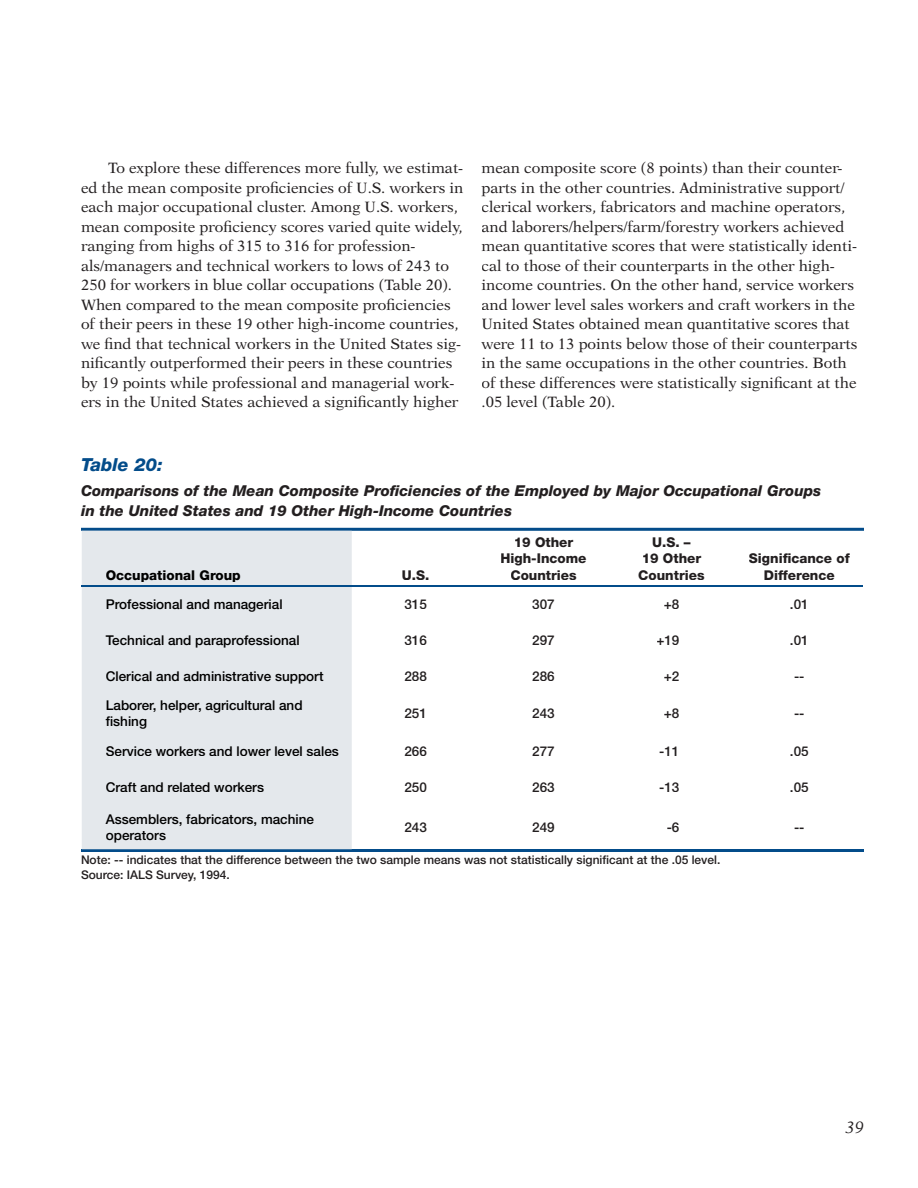
<style>
.page{position:relative;width:918px;height:1188px;background:#fff}
.page>*{position:absolute;margin:0;border:0;box-sizing:border-box;transform-origin:0 0}
.t1{font:italic 800 18px "Helvetica Neue";color:#034c8a}
.t2{font:italic 16.5px "New Aster";color:#231f20}
.t3{font:15px/19.5px "New Aster";color:#231f20}
.t4{font:italic 800 15px/19.5px "Helvetica Neue";color:#231f20}
.t5{font:500 13.5px/16.2px "Helvetica Neue";color:#000}
.t6{font:500 13.5px "Helvetica Neue";color:#231f20}
.t7{font:800 13.5px/16.2px "Helvetica Neue";color:#231f20;text-align:center}
.t8{font:800 13.5px "Helvetica Neue";color:#000}
.t9{font:500 12px/14.4px "Helvetica Neue";color:#231f20}
.s1{font-weight:900;color:#fff}
</style>
<div class="page">
<svg style="left:81px;top:528px;width:783px;height:3px;background:#185a93"></svg>
<hr style="left:81px;top:849px;width:783px;height:3px;background:#034c8a">
<div style="left:82px;top:531px;width:270px;height:318px;background:#e4e8ec"></div>
<hr style="left:82px;top:585px;width:270px;height:1px;background:#034c8a">
<hr style="left:352px;top:585px;width:128px;height:1px;background:#034c8a">
<hr style="left:480px;top:585px;width:128px;height:1px;background:#034c8a">
<hr style="left:608px;top:585px;width:127px;height:1px;background:#034c8a">
<hr style="left:735px;top:585px;width:128px;height:1px;background:#034c8a">
<div style="left:106px;top:570px;width:134px;height:12px;background:#e4e8ec"></div>
<div style="left:107px;top:599px;width:175px;height:13px;background:#e4e8ec"></div>
<div style="left:106px;top:635px;width:193px;height:12px;background:#e4e8ec"></div>
<div style="left:106px;top:671px;width:217px;height:12px;background:#e4e8ec"></div>
<div style="left:107px;top:700px;width:196px;height:13px;background:#e4e8ec"></div>
<div style="left:106px;top:717px;width:40px;height:12px;background:#e4e8ec"></div>
<div style="left:106px;top:746px;width:233px;height:10px;background:#e4e8ec"></div>
<div style="left:106px;top:782px;width:158px;height:10px;background:#e4e8ec"></div>
<div style="left:106px;top:814px;width:208px;height:12px;background:#e4e8ec"></div>
<div style="left:106px;top:831px;width:60px;height:12px;background:#e4e8ec"></div>
<p class="t3" style="left:81px;top:158px;width:384px;text-indent:27px">To explore these differences more fully, we estimat&shy;ed the mean composite proficiencies of U.S. workers in each major occupational cluster. Among U.S. workers, mean composite proficiency scores varied quite widely, ranging from highs of 315 to 316 for profession&shy;als/managers and technical workers to lows of 243 to 250 for workers in blue collar occupations (Table 20).<br>When compared to the mean composite proficiencies of their peers in these 19 other high-income countries, we find that technical workers in the United States sig&shy;nificantly outperformed their peers in these countries by 19 points while professional and managerial work&shy;ers in the United States achieved a significantly higher</p>
<p class="t3" style="left:482px;top:158px;width:377px">mean composite score (8 points) than their counter&shy;parts in the other countries. Administrative support/ clerical workers, fabricators and machine operators, and laborers/helpers/farm/forestry workers achieved mean quantitative scores that were statistically identi&shy;cal to those of their counterparts in the other high&shy;income countries. On the other hand, service workers and lower level sales workers and craft workers in the United States obtained mean quantitative scores that were 11 to 13 points below those of their counterparts in the same occupations in the other countries. Both of these differences were statistically significant at the .05 level (Table 20). <span class="s1">Table 20:</span></p>
<p class="t1" style="left:81px;top:454px;width:83px">Table 20:</p>
<p class="t4" style="left:81px;top:481px;width:742px">Comparisons of the Mean Composite Proficiencies of the Employed by Major Occupational Groups in the United States and 19 Other High-Income Countries</p>
<p class="t8" style="left:106px;top:567px;width:137px">Occupational Group</p>
<p class="t7" style="left:402px;top:567px;width:29px">U.S.</p>
<p class="t7" style="left:501px;top:534px;width:88px">19 Other<br>High-Income<br>Countries</p>
<p class="t7" style="left:638px;top:534px;width:68px">U.S. –<br>19 Other<br>Countries</p>
<p class="t7" style="left:749px;top:550px;width:102px">Significance of<br>Difference</p>
<p class="t5" style="left:106px;top:596px;width:178px">Professional and managerial</p>
<p class="t6" style="left:404px;top:596px;width:24px">315</p>
<p class="t6" style="left:532px;top:596px;width:24px">307</p>
<p class="t6" style="left:664px;top:596px;width:17px">+8</p>
<p class="t6" style="left:790px;top:596px;width:20px">.01</p>
<p class="t5" style="left:106px;top:632px;width:195px">Technical and paraprofessional</p>
<p class="t6" style="left:404px;top:632px;width:24px">316</p>
<p class="t6" style="left:532px;top:632px;width:24px">297</p>
<p class="t6" style="left:656px;top:632px;width:25px">+19</p>
<p class="t6" style="left:790px;top:632px;width:20px">.01</p>
<p class="t5" style="left:106px;top:668px;width:219px">Clerical and administrative support</p>
<p class="t6" style="left:404px;top:668px;width:24px">288</p>
<p class="t6" style="left:532px;top:668px;width:24px">286</p>
<p class="t6" style="left:664px;top:668px;width:17px">+2</p>
<p class="t6" style="left:794px;top:668px;width:12px">--</p>
<p class="t5" style="left:106px;top:697px;width:198px">Laborer, helper, agricultural and fishing</p>
<p class="t6" style="left:404px;top:705px;width:24px">251</p>
<p class="t6" style="left:532px;top:705px;width:24px">243</p>
<p class="t6" style="left:664px;top:705px;width:17px">+8</p>
<p class="t6" style="left:794px;top:705px;width:12px">--</p>
<p class="t5" style="left:106px;top:742px;width:235px">Service workers and lower level sales</p>
<p class="t6" style="left:404px;top:743px;width:24px">266</p>
<p class="t6" style="left:532px;top:743px;width:24px">277</p>
<p class="t6" style="left:659px;top:743px;width:22px">-11</p>
<p class="t6" style="left:790px;top:743px;width:20px">.05</p>
<p class="t5" style="left:106px;top:778px;width:160px">Craft and related workers</p>
<p class="t6" style="left:404px;top:779px;width:24px">250</p>
<p class="t6" style="left:532px;top:779px;width:24px">263</p>
<p class="t6" style="left:659px;top:779px;width:22px">-13</p>
<p class="t6" style="left:790px;top:779px;width:20px">.05</p>
<p class="t5" style="left:106px;top:811px;width:210px">Assemblers, fabricators, machine operators</p>
<p class="t6" style="left:404px;top:819px;width:24px">243</p>
<p class="t6" style="left:532px;top:819px;width:24px">249</p>
<p class="t6" style="left:667px;top:819px;width:14px">-6</p>
<p class="t6" style="left:794px;top:819px;width:12px">--</p>
<p class="t9" style="left:81px;top:853px;width:641px">Note: -- indicates that the difference between the two sample means was not statistically significant at the .05 level.<br>Source: IALS Survey, 1994.</p>
<p class="t2" style="left:846px;top:1118px;width:20px">39</p>
</div>
